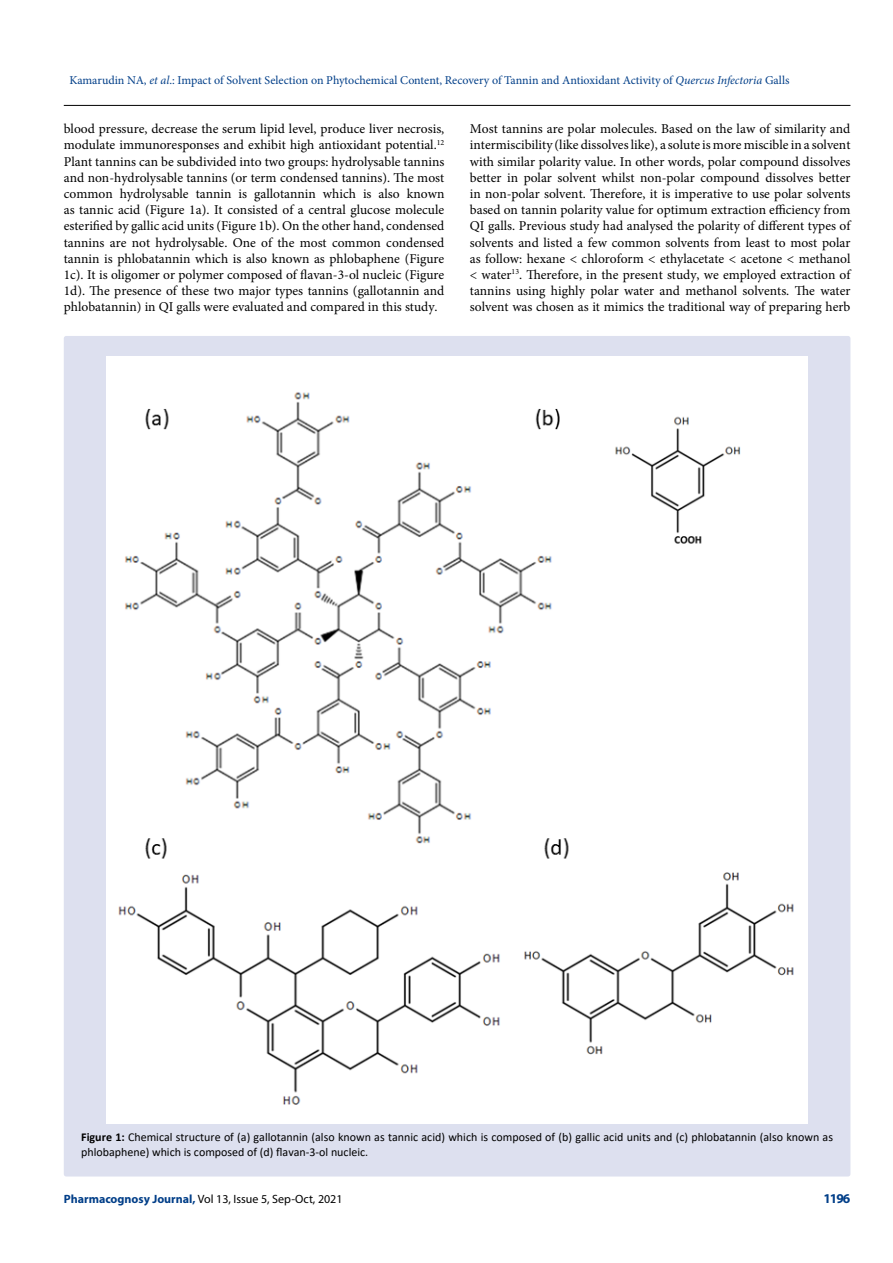
<style>
.page{position:relative;width:893px;height:1263px;background:#fff}
.page>*{position:absolute;margin:0;border:0;box-sizing:border-box;transform-origin:0 0}
.t1{font:13.5px/16.2px "Minion Pro";color:#000;text-align:justify}
.t2{font:700 13.5px "Myriad Pro";color:#003e88}
.t3{font:12px/14.4px "Calibri";color:#000}
.t4{font:12px "Minion Pro";color:#003e88}
.t5{font:12px "Myriad Pro";color:#000}
.s1{font-style:italic}
.s2{font-weight:700}
.s3{font-weight:700;color:#003e88}
</style>
<div class="page">
<hr style="left:64px;top:105px;width:786px;height:1px;background:#000">
<div style="left:64px;top:336px;width:786px;height:840px;background:#dde0ef;border-radius:2px"></div>
<div style="left:107px;top:357px;width:701px;height:766px;background:#fff"></div>
<p class="t4" style="left:69px;top:72px;width:721px">Kamarudin NA, <span class="s1">et al</span>.: Impact of Solvent Selection on Phytochemical Content, Recovery of Tannin and Antioxidant Activity of <span class="s1">Quercus Infectoria</span> Galls</p>
<p class="t1" style="left:64px;top:121px;width:382px">blood pressure, decrease the serum lipid level, produce liver necrosis, modulate immunoresponses and exhibit high antioxidant potential.<sup>12<br></sup>Plant tannins can be subdivided into two groups: hydrolysable tannins and non-hydrolysable tannins (or term condensed tannins). The most common hydrolysable tannin is gallotannin which is also known as tannic acid (Figure 1a). It consisted of a central glucose molecule esterified by gallic acid units (Figure 1b). On the other hand, condensed tannins are not hydrolysable. One of the most common condensed tannin is phlobatannin which is also known as phlobaphene (Figure 1c). It is oligomer or polymer composed of flavan-3-ol nucleic (Figure 1d). The presence of these two major types tannins (gallotannin and phlobatannin) in QI galls were evaluated and compared in this study.</p>
<p class="t1" style="left:470px;top:121px;width:382px">Most tannins are polar molecules. Based on the law of similarity and intermiscibility (like dissolves like), a solute is more miscible in a solvent with similar polarity value. In other words, polar compound dissolves better in polar solvent whilst non-polar compound dissolves better in non-polar solvent. Therefore, it is imperative to use polar solvents based on tannin polarity value for optimum extraction efficiency from QI galls. Previous study had analysed the polarity of different types of solvents and listed a few common solvents from least to most polar as follow: hexane &lt; chloroform &lt; ethylacetate &lt; acetone &lt; methanol &lt; water<sup>13</sup>. Therefore, in the present study, we employed extraction of tannins using highly polar water and methanol solvents. The water solvent was chosen as it mimics the traditional way of preparing herb</p>
<p class="t3" style="left:81px;top:1129px;width:753px"><span class="s2">Figure 1:</span> Chemical structure of (a) gallotannin (also known as tannic acid) which is composed of (b) gallic acid units and (c) phlobatannin (also known as phlobaphene) which is composed of (d) flavan-3-ol nucleic.</p>
<p class="t5" style="left:64px;top:1191px;width:280px"><span class="s3">Pharmacognosy Journal,</span> Vol 13, Issue 5, Sep-Oct, 2021</p>
<p class="t2" style="left:823px;top:1189px;width:29px">1196</p>
</div>
